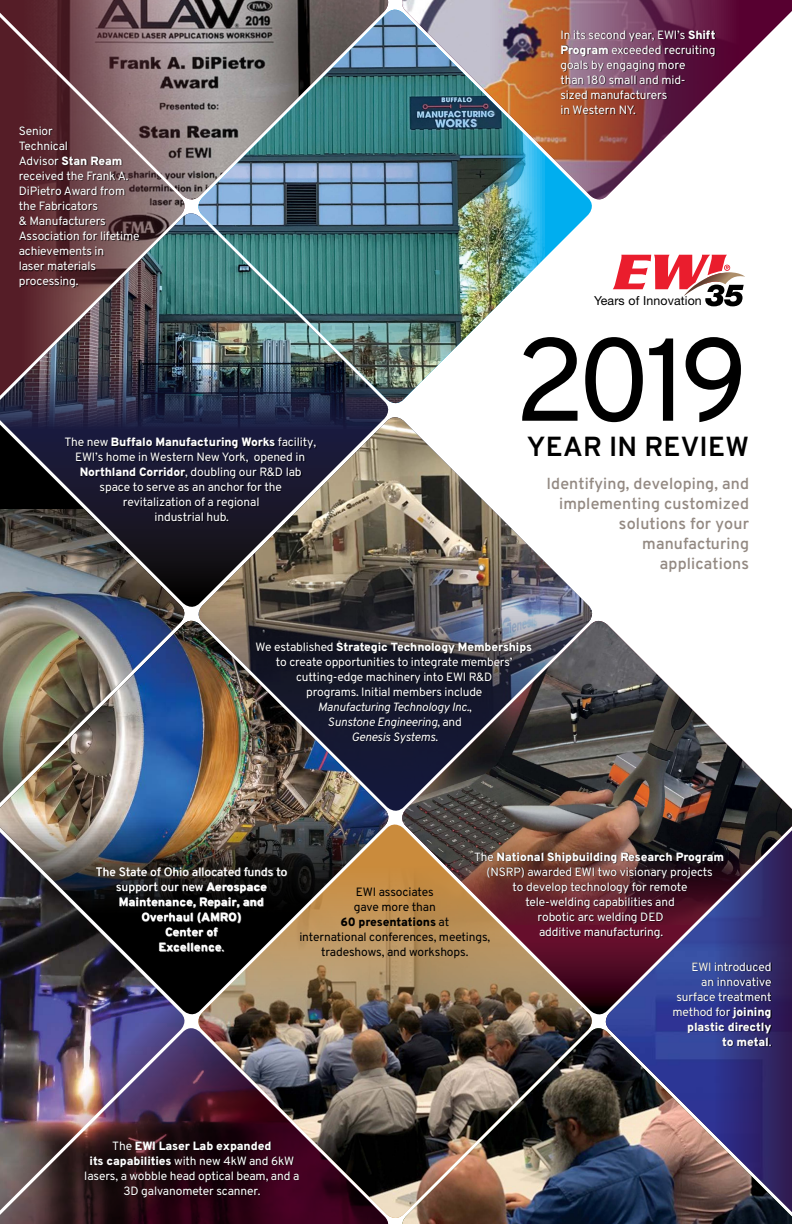
<style>
.page{position:relative;width:792px;height:1224px;background:#fff}
.page>*{position:absolute;margin:0;border:0;box-sizing:border-box;transform-origin:0 0}
.t1{font:117.5px "Overpass";color:#000}
.t2{font:700 27.6px "Overpass";letter-spacing:.01em;color:#000}
.t3{font:600 16px/20px "Overpass";letter-spacing:.01em;color:#938982;text-align:right}
.t4{font:12.4px "Helvetica Neue";letter-spacing:.01em;color:#000}
.t5{font:12px/15px "Overpass";letter-spacing:-.01em;color:#fff;text-align:center}
.t6{font:800 12px/15px "Overpass";color:#fff;text-align:center}
.t7{font:12px/15px "Overpass";letter-spacing:-.01em;color:#000;text-align:center}
.s1{font-weight:800}
.s2{font-style:italic}
.s3{font-weight:400}
</style>
<div class="page">
<img style="left:0;top:1019px;width:185px;height:9px">
<img style="left:198px;top:10px;width:199px;height:394px">
<img style="left:0;top:1028px;width:388px;height:196px">
<img style="left:194px;top:825px;width:398px;height:398px">
<svg style="left:397px;top:1024px;width:195px;height:199px;background:#544b41"></svg>
<img style="left:402px;top:1028px;width:390px;height:196px">
<svg style="left:601px;top:1212px;width:191px;height:11px;background:#1d2331"></svg>
<img style="left:601px;top:1019px;width:191px;height:193px">
<img style="left:0;top:0;width:389px;height:204px">
<img style="left:402px;top:0;width:390px;height:5px">
<svg style="left:397px;top:925px;width:395px;height:94px;background:#70545b"></svg>
<img style="left:397px;top:815px;width:395px;height:110px">
<div style="left:474px;top:852px;width:250px;height:87px;background:#000;opacity:.75"></div>
<svg style="left:0;top:5px;width:189px;height:12px;background:#6f4b52"></svg>
<img style="left:0;top:17px;width:189px;height:196px">
<svg style="left:0;top:431px;width:194px;height:181px;background:#414248"></svg>
<img style="left:0;top:213px;width:393px;height:218px">
<img style="left:194px;top:417px;width:203px;height:394px">
<div style="left:85px;top:1141px;width:214px;height:57px;background:#000;opacity:.75"></div>
<div style="left:65px;top:438px;width:252px;height:85px;background:#000;opacity:.75"></div>
<div style="left:19px;top:126px;width:121px;height:162px;background:#000;opacity:.75"></div>
<img style="left:0;top:616px;width:393px;height:403px">
<img style="left:0;top:621px;width:393px;height:292px">
<img style="left:397px;top:5px;width:395px;height:810px">
<div style="left:256px;top:642px;width:276px;height:102px;background:#000;opacity:.75"></div>
<div style="left:674px;top:962px;width:98px;height:85px;background:#000;opacity:.75"></div>
<div style="left:96px;top:867px;width:191px;height:85px;background:#fff;opacity:.75"></div>
<svg style="left:613px;top:255px;width:132px;height:51px"></svg>
<p class="t5" style="left:19px;top:123px;width:122px;text-align:left">Senior<br>Technical<br>Advisor <span class="s1">Stan Ream </span>received the Frank A.<br>DiPietro Award from the Fabricators<br>&amp; Manufacturers<br>Association for lifetime achievements in<br>laser materials processing.</p>
<p class="t5" style="left:64px;top:435px;width:253px">The new <span class="s1">Buffalo Manufacturing Works</span> facility, EWI’s home in Western New York, opened in <span class="s1">Northland Corridor</span>, doubling our R&amp;D lab space to serve as an anchor for the revitalization of a regional<br>industrial hub.</p>
<p class="t5" style="left:560px;top:28px;width:157px;text-align:left">In its second year, EWI’s <span class="s1">Shift<br>Program</span> exceeded recruiting goals by engaging more<br>than 180 small and mid&shy;sized manufacturers<br>in Western NY.</p>
<p class="t4" style="left:594px;top:293px;width:109px">Years of Innovation</p>
<h1 class="t1" style="left:514px;top:296px;width:237px">2019</h1>
<h2 class="t2" style="left:527px;top:426px;width:223px">YEAR IN REVI EW</h2>
<h3 class="t3" style="left:546px;top:473px;width:204px">Identifying, developing, and implementing customized solutions for your manufacturing<br>applications</h3>
<p class="t5" style="left:255px;top:639px;width:278px">We established <span class="s1">Strategic Technology Memberships </span>to create opportunities to integrate members’ cutting-edge machinery into EWI R&amp;D<br>programs. Initial members include<br><span class="s2">Manufacturing Technology Inc.</span>,<br><span class="s2">Sunstone Engineering</span>, and<br><span class="s2">Genesis Systems</span>.</p>
<p class="t6" style="left:96px;top:864px;width:193px"><span class="s3">The State of Ohio allocated funds to support our new</span> Aerospace<br>Maintenance, Repair, and<br>Overhaul (AMRO)<br>Center of<br>Excellence<span class="s3">.</span></p>
<p class="t5" style="left:474px;top:849px;width:252px">The <span class="s1">National Shipbuilding Research Program </span>(NSRP) awarded EWI two visionary projects<br>to develop technology for remote<br>tele-welding capabilities and<br>robotic arc welding DED<br>additive manufacturing.</p>
<p class="t7" style="left:299px;top:884px;width:192px">EWI associates<br>gave more than<br><span class="s1">60 presentations</span> at<br>international conferences, meetings, tradeshows, and workshops.</p>
<p class="t5" style="left:672px;top:960px;width:101px;text-align:right">EWI introduced<br>an innovative surface treatment method for <span class="s1">joining plastic directly<br>to metal</span>.</p>
<p class="t5" style="left:84px;top:1138px;width:217px">The <span class="s1">EWI Laser Lab expanded<br>its capabilities</span> with new 4kW and 6kW lasers, a wobble head optical beam, and a<br>3D galvanometer scanner.</p>
</div>
